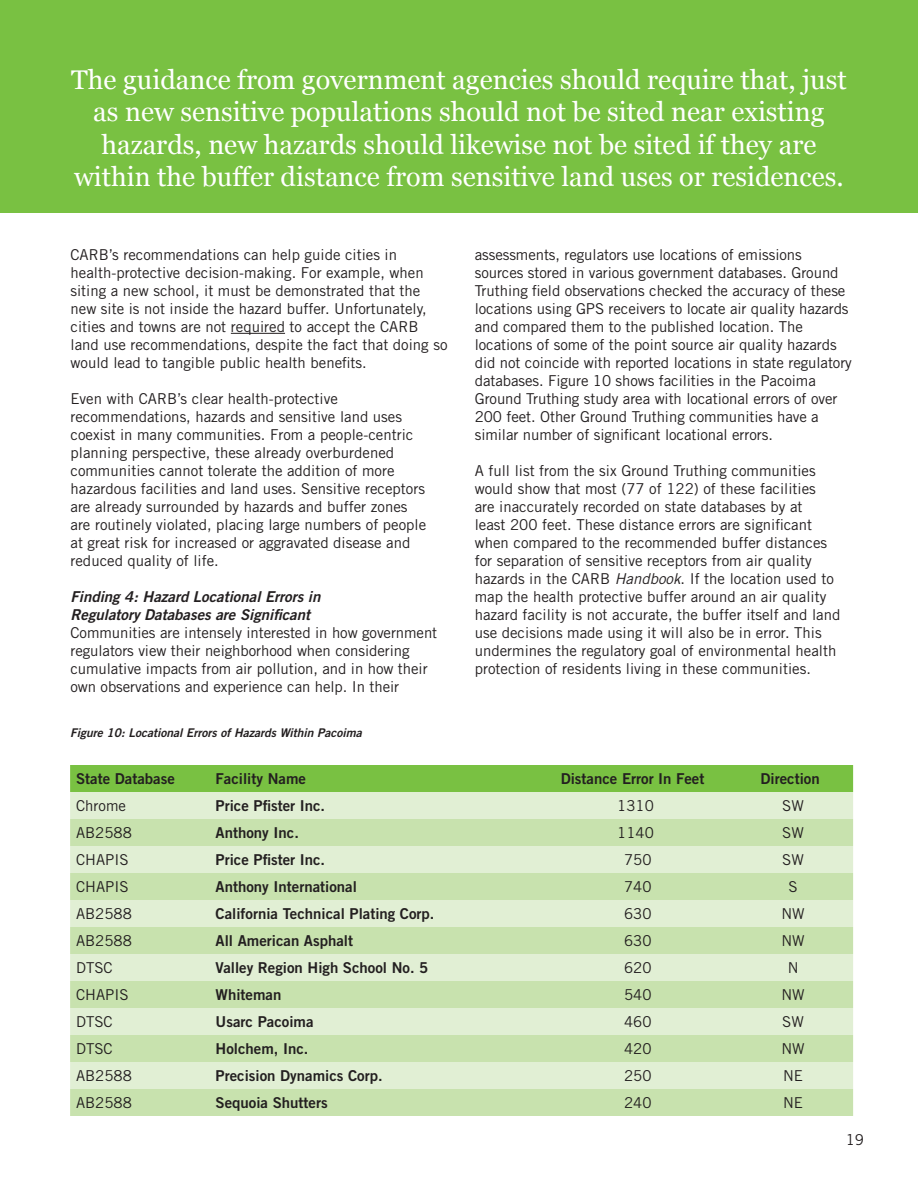
<style>
.page{position:relative;width:918px;height:1188px;background:#fff}
.page>*{position:absolute;margin:0;border:0;box-sizing:border-box;transform-origin:0 0}
.callout_TOP_white{font:27px/32.4px "Georgia";color:#fff;text-align:center}
._1_text{font:15px/18px "Trade Gothic LT Std";color:#231f20}
._1_text-2{font:15px "Trade Gothic LT Std Bd 2";color:#231f20}
._00_subhead_italic{font:15px/18px "Trade Gothic LT Std Bd 2 Obl";color:#231f20}
.page_numbers{font:15px "Trade Gothic LT Std";color:#231f20}
.t1{font:12px "Trade Gothic LT Std Bd 2 Obl";color:#231f20}
.s1{font-style:italic}
</style>
<div class="page">
<div style="left:0;top:0;width:918px;height:213px;background:#79c142"></div>
<hr style="left:231px;top:333px;width:54px;height:1px;background:#231f20">
<div style="left:70px;top:765px;width:783px;height:27px;background:#79c142"></div>
<div style="left:70px;top:792px;width:783px;height:27px;background:#e1efd4"></div>
<svg style="left:70px;top:819px;width:783px;height:297px;fill:#c8e2ae"></svg>
<p class="callout_TOP_white" style="left:71px;top:64px;width:777px">The guidance from government agencies should require that, just as new sensitive populations should not be sited near existing hazards, new hazards should likewise not be sited if they are within the buffer distance from sensitive land uses or residences.</p>
<p class="_1_text" style="left:70px;top:245px;width:379px">CARB’s recommendations can help guide cities in health-protective decision-making. For example, when siting a new school, it must be demonstrated that the new site is not inside the hazard buffer. Unfortunately, cities and towns are not required to accept the CARB land use recommendations, despite the fact that doing so would lead to tangible public health benefits.</p>
<p class="_1_text" style="left:70px;top:389px;width:357px">Even with CARB’s clear health-protective recommendations, hazards and sensitive land uses coexist in many communities. From a people-centric planning perspective, these already overburdened communities cannot tolerate the addition of more hazardous facilities and land uses. Sensitive receptors are already surrounded by hazards and buffer zones are routinely violated, placing large numbers of people at great risk for increased or aggravated disease and reduced quality of life.</p>
<p class="_00_subhead_italic" style="left:70px;top:588px;width:251px">Finding 4: Hazard Locational Errors in<br>Regulatory Databases are Significant</p>
<p class="_1_text" style="left:70px;top:623px;width:368px">Communities are intensely interested in how government regulators view their neighborhood when considering cumulative impacts from air pollution, and in how their own observations and experience can help. In their</p>
<p class="_1_text" style="left:475px;top:245px;width:379px">assessments, regulators use locations of emissions sources stored in various government databases. Ground Truthing field observations checked the accuracy of these locations using GPS receivers to locate air quality hazards and compared them to the published location. The locations of some of the point source air quality hazards did not coincide with reported locations in state regulatory databases. Figure 10 shows facilities in the Pacoima Ground Truthing study area with locational errors of over 200 feet. Other Ground Truthing communities have a similar number of significant locational errors.</p>
<p class="_1_text" style="left:475px;top:461px;width:367px">A full list from the six Ground Truthing communities would show that most (77 of 122) of these facilities<br>are inaccurately recorded on state databases by at<br>least 200 feet. These distance errors are significant when compared to the recommended buffer distances for separation of sensitive receptors from air quality hazards in the CARB <span class="s1">Handbook</span>. If the location used to map the health protective buffer around an air quality hazard facility is not accurate, the buffer itself and land use decisions made using it will also be in error. This undermines the regulatory goal of environmental health protection of residents living in these communities.</p>
<p class="t1" style="left:70px;top:725px;width:293px">Figure 10: Locational Errors of Hazards Within Pacoima</p>
<p class="_1_text-2" style="left:76px;top:769px;width:100px">State Database</p>
<p class="_1_text-2" style="left:216px;top:769px;width:92px">Facility Name</p>
<p class="_1_text-2" style="left:561px;top:769px;width:145px">Distance Error In Feet</p>
<p class="_1_text-2" style="left:761px;top:769px;width:61px">Direction</p>
<p class="_1_text" style="left:76px;top:796px;width:51px">Chrome</p>
<p class="_1_text-2" style="left:216px;top:796px;width:111px">Price Pfister Inc.</p>
<p class="_1_text" style="left:617px;top:796px;width:38px">1310</p>
<p class="_1_text" style="left:782px;top:796px;width:23px">SW</p>
<p class="_1_text" style="left:76px;top:823px;width:57px">AB2588</p>
<p class="_1_text-2" style="left:216px;top:823px;width:85px">Anthony Inc.</p>
<p class="_1_text" style="left:617px;top:823px;width:38px">1140</p>
<p class="_1_text" style="left:782px;top:823px;width:23px">SW</p>
<p class="_1_text" style="left:76px;top:850px;width:54px">CHAPIS</p>
<p class="_1_text-2" style="left:216px;top:850px;width:111px">Price Pfister Inc.</p>
<p class="_1_text" style="left:624px;top:850px;width:29px">750</p>
<p class="_1_text" style="left:782px;top:850px;width:23px">SW</p>
<p class="_1_text" style="left:76px;top:877px;width:54px">CHAPIS</p>
<p class="_1_text-2" style="left:216px;top:877px;width:143px">Anthony International</p>
<p class="_1_text" style="left:624px;top:877px;width:29px">740</p>
<p class="_1_text" style="left:789px;top:877px;width:11px">S</p>
<p class="_1_text" style="left:76px;top:904px;width:57px">AB2588</p>
<p class="_1_text-2" style="left:216px;top:904px;width:220px">California Technical Plating Corp.</p>
<p class="_1_text" style="left:624px;top:904px;width:29px">630</p>
<p class="_1_text" style="left:781px;top:904px;width:25px">NW</p>
<p class="_1_text" style="left:76px;top:931px;width:57px">AB2588</p>
<p class="_1_text-2" style="left:216px;top:931px;width:139px">All American Asphalt</p>
<p class="_1_text" style="left:624px;top:931px;width:29px">630</p>
<p class="_1_text" style="left:781px;top:931px;width:25px">NW</p>
<p class="_1_text" style="left:76px;top:958px;width:38px">DTSC</p>
<p class="_1_text-2" style="left:216px;top:958px;width:214px">Valley Region High School No. 5</p>
<p class="_1_text" style="left:624px;top:958px;width:29px">620</p>
<p class="_1_text" style="left:788px;top:958px;width:12px">N</p>
<p class="_1_text" style="left:76px;top:985px;width:54px">CHAPIS</p>
<p class="_1_text-2" style="left:216px;top:985px;width:67px">Whiteman</p>
<p class="_1_text" style="left:624px;top:985px;width:29px">540</p>
<p class="_1_text" style="left:781px;top:985px;width:25px">NW</p>
<p class="_1_text" style="left:76px;top:1012px;width:38px">DTSC</p>
<p class="_1_text-2" style="left:216px;top:1012px;width:99px">Usarc Pacoima</p>
<p class="_1_text" style="left:624px;top:1012px;width:29px">460</p>
<p class="_1_text" style="left:782px;top:1012px;width:23px">SW</p>
<p class="_1_text" style="left:76px;top:1039px;width:38px">DTSC</p>
<p class="_1_text-2" style="left:216px;top:1039px;width:94px">Holchem, Inc.</p>
<p class="_1_text" style="left:624px;top:1039px;width:29px">420</p>
<p class="_1_text" style="left:781px;top:1039px;width:25px">NW</p>
<p class="_1_text" style="left:76px;top:1066px;width:57px">AB2588</p>
<p class="_1_text-2" style="left:216px;top:1066px;width:169px">Precision Dynamics Corp.</p>
<p class="_1_text" style="left:624px;top:1066px;width:29px">250</p>
<p class="_1_text" style="left:783px;top:1066px;width:21px">NE</p>
<p class="_1_text" style="left:76px;top:1093px;width:57px">AB2588</p>
<p class="_1_text-2" style="left:216px;top:1093px;width:114px">Sequoia Shutters</p>
<p class="_1_text" style="left:624px;top:1093px;width:29px">240</p>
<p class="_1_text" style="left:783px;top:1093px;width:21px">NE</p>
<p class="page_numbers" style="left:846px;top:1130px;width:20px">19</p>
</div>
